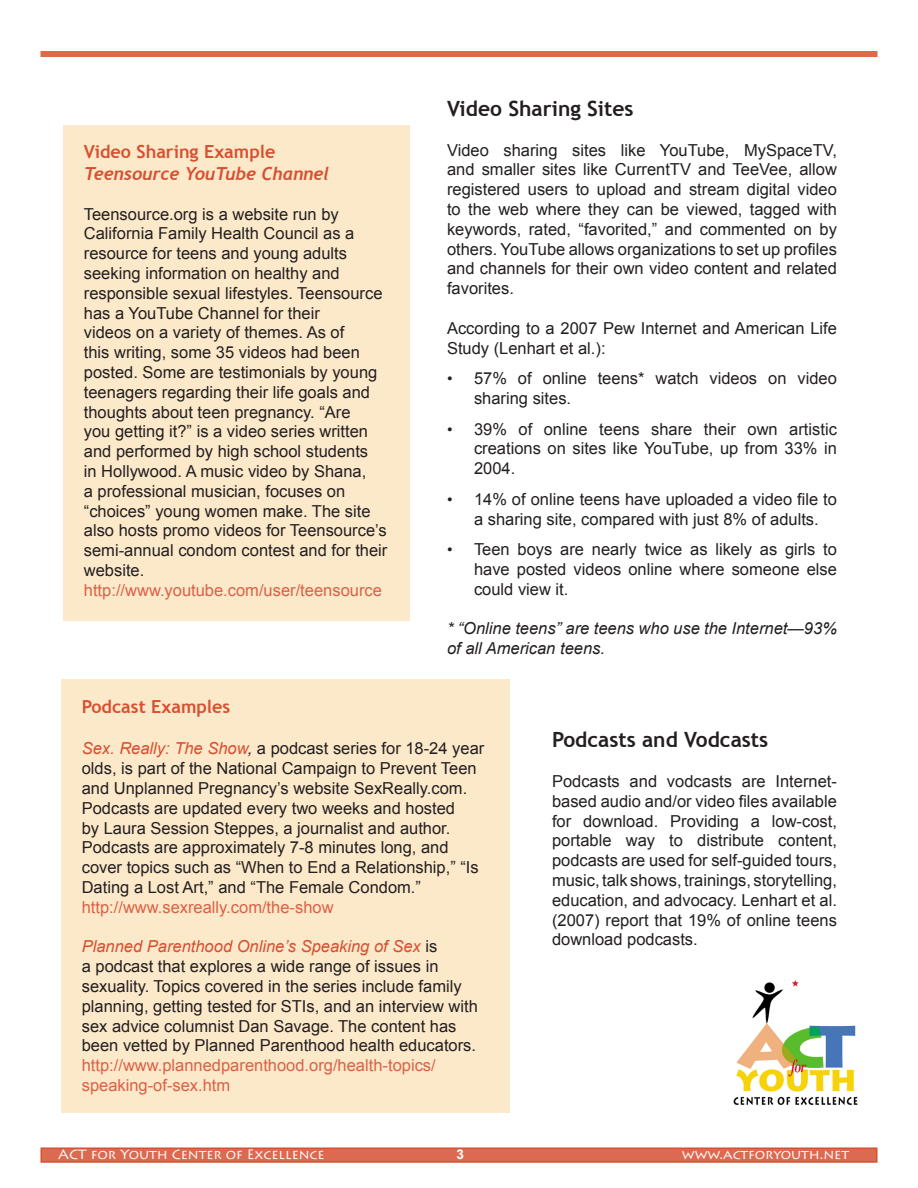
<style>
.page{position:relative;width:918px;height:1188px;background:#fff}
.page>*{position:absolute;margin:0;border:0;box-sizing:border-box;transform-origin:0 0}
.t1{font:700 21px "Trebuchet MS";color:#231f20}
.t2{font:italic 700 18px/21.6px "Trebuchet";color:#d65031}
.t3{font:700 18px "Trebuchet MS";color:#d65031}
.Bullets_for_RFF{font:16.5px/19.8px "Arial";color:#231f20}
.t4{font:16.5px/19.8px "Arial";color:#da6146}
.t5{font:italic 16.5px/19.8px "Arial";color:#231f20}
.t6{font:13.5px "Lithos Pro";color:#fff}
.t7{font:700 13.5px "Arial";color:#fff}
.s1{font-family:"Trebuchet MS";font-style:normal}
.s2{font-size:15.75px}
.s3{font-style:italic;color:#d65031}
.s4{font-style:italic}
</style>
<div class="page">
<div style="left:41px;top:1148px;width:836px;height:14px;background:#dc6a50"></div>
<div style="left:40px;top:1148px;width:838px;height:15px;border:2px solid #d65031"></div>
<div style="left:40px;top:51px;width:838px;height:6px;background:#de6a48"></div>
<div style="left:62px;top:680px;width:448px;height:433px;background:#fce9ca"></div>
<div style="left:64px;top:125px;width:346px;height:495px;background:#fce9ca"></div>
<img style="left:733px;top:980px;width:125px;height:126px">
<p class="t2" style="left:84px;top:141px;width:247px"><span class="s1">Video Sharing Example<br></span>Teensource YouTube Channel</p>
<p class="Bullets_for_RFF" style="left:84px;top:204px;width:305px">Teensource.org is a website run by California Family Health Council as a resource for teens and young adults seeking information on healthy and responsible sexual lifestyles. Teensource has a YouTube Channel for their<br>videos on a variety of themes. As of<br>this writing, some 35 videos had been posted. Some are testimonials by young teenagers regarding their life goals and thoughts about teen pregnancy. “Are<br>you getting it?” is a video series written and performed by high school students<br>in Hollywood. A music video by Shana,<br>a professional musician, focuses on “choices” young women make. The site also hosts promo videos for Teensource’s semi-annual condom contest and for their website.</p>
<p class="t4" style="left:84px;top:580px;width:300px">http://www.youtube.com/user/teensource</p>
<p class="t1" style="left:447px;top:95px;width:188px">Video Sharing Sites</p>
<p class="Bullets_for_RFF" style="left:447px;top:140px;width:391px;text-align:justify">Video sharing sites like YouTube, MySpaceTV, and smaller sites like CurrentTV and TeeVee, allow registered users to upload and stream digital video to the web where they can be viewed, tagged with keywords, rated, “favorited,” and commented on by others. YouTube allows organizations to set up profiles and channels for their own video content and related favorites.</p>
<p class="Bullets_for_RFF" style="left:447px;top:318px;width:391px">According to a 2007 Pew Internet and American Life<br>Study (Lenhart et al.):</p>
<p class="Bullets_for_RFF" style="left:474px;top:369px;width:364px;text-indent:-27px"><span class="s2">•</span> 57% of online teens* watch videos on video sharing sites.</p>
<p class="Bullets_for_RFF" style="left:474px;top:419px;width:364px;text-align:justify;text-indent:-27px"><span class="s2">•</span> 39% of online teens share their own artistic creations on sites like YouTube, up from 33% in 2004.</p>
<p class="Bullets_for_RFF" style="left:447px;top:489px;width:391px;text-align:center"><span class="s2">•</span> 14% of online teens have uploaded a video file to a sharing site, compared with just 8% of adults.</p>
<p class="Bullets_for_RFF" style="left:474px;top:540px;width:364px;text-align:justify;text-indent:-27px"><span class="s2">•</span> Teen boys are nearly twice as likely as girls to have posted videos online where someone else could view it.</p>
<p class="t5" style="left:447px;top:619px;width:392px">* “Online teens” are teens who use the Internet—93% of all American teens.</p>
<p class="t3" style="left:82px;top:695px;width:150px">Podcast Examples</p>
<p class="Bullets_for_RFF" style="left:82px;top:739px;width:404px"><span class="s3">Sex. Really: The Show</span><span class="s4">,</span> a podcast series for 18-24 year olds, is part of the National Campaign to Prevent Teen and Unplanned Pregnancy’s website SexReally.com.<br>Podcasts are updated every two weeks and hosted<br>by Laura Session Steppes, a journalist and author.<br>Podcasts are approximately 7-8 minutes long, and cover topics such as “When to End a Relationship,” “Is Dating a Lost Art,” and “The Female Condom.”</p>
<p class="t4" style="left:82px;top:897px;width:253px">http://www.sexreally.com/the-show</p>
<p class="Bullets_for_RFF" style="left:82px;top:937px;width:398px"><span class="s3">Planned Parenthood Online’s Speaking of Sex</span> is<br>a podcast that explores a wide range of issues in sexuality. Topics covered in the series include family planning, getting tested for STIs, and an interview with sex advice columnist Dan Savage. The content has been vetted by Planned Parenthood health educators.</p>
<p class="t4" style="left:82px;top:1056px;width:356px">http://www.plannedparenthood.org/health-topics/ speaking-of-sex.htm</p>
<p class="t1" style="left:552px;top:727px;width:218px">Podcasts and Vodcasts</p>
<p class="Bullets_for_RFF" style="left:552px;top:772px;width:287px;text-align:justify">Podcasts and vodcasts are Internet&shy;based audio and/or video files available for download. Providing a low-cost, portable way to distribute content, podcasts are used for self-guided tours, music, talk shows, trainings, storytelling, education, and advocacy. Lenhart et al. (2007) report that 19% of online teens download podcasts.</p>
<p class="t6" style="left:58px;top:1146px;width:268px">ACT for Youth Center of Excellence</p>
<p class="t7" style="left:456px;top:1145px;width:9px">3</p>
<p class="t6" style="left:682px;top:1146px;width:169px">www.actforyouth.net</p>
</div>
